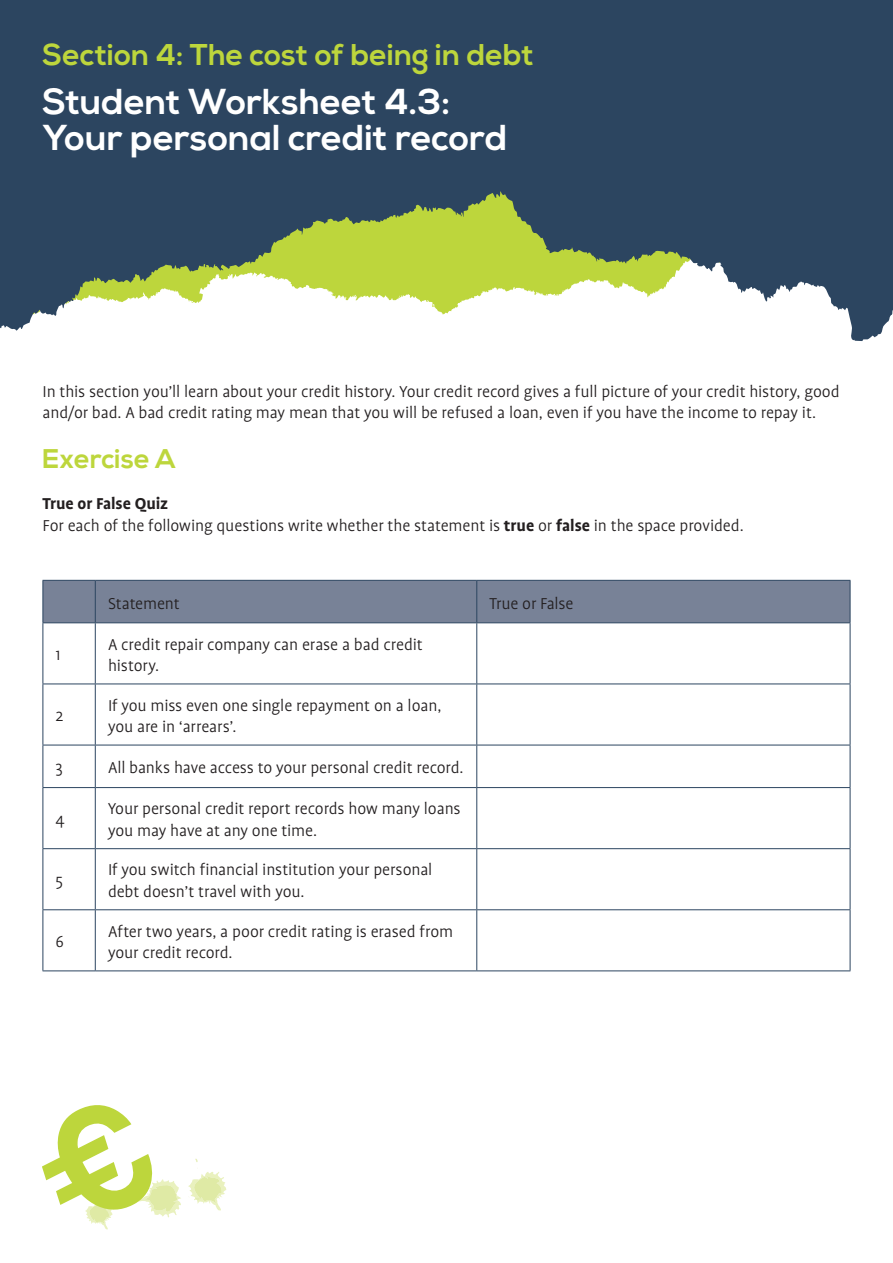
<style>
.page{position:relative;width:893px;height:1263px;background:#fff}
.page>*{position:absolute;margin:0;border:0;box-sizing:border-box;transform-origin:0 0}
.t1{font:700 36px/36px "Nexa";color:#fff}
.t2{font:700 30px "Nexa";letter-spacing:.005em;color:#bdd63c}
.t3{font:700 27px "Nexa";color:#bdd63c}
.t4{font:300 18px/21.6px "Profile";letter-spacing:-.01em;color:#231f20}
.s1{font-weight:700}
</style>
<div class="page">
<svg style="left:0;top:0;width:893px;height:341px;background:#566c72"></svg>
<div style="left:44px;top:581px;width:806px;height:41px;background:#788297"></div>
<hr style="left:43px;top:581px;width:1px;height:41px;background:#2c4560">
<hr style="left:43px;top:580px;width:52px;height:1px;background:#2c4560">
<hr style="left:95px;top:581px;width:1px;height:41px;background:#2c4560">
<hr style="left:95px;top:580px;width:382px;height:1px;background:#2c4560">
<hr style="left:477px;top:580px;width:373px;height:1px;background:#2c4560">
<hr style="left:476px;top:581px;width:1px;height:41px;background:#2c4560">
<hr style="left:850px;top:581px;width:1px;height:41px;background:#2c4560">
<hr style="left:43px;top:623px;width:1px;height:60px;background:#2c4560">
<hr style="left:43px;top:684px;width:1px;height:61px;background:#2c4560">
<hr style="left:43px;top:745px;width:1px;height:42px;background:#2c4560">
<hr style="left:43px;top:788px;width:1px;height:60px;background:#2c4560">
<hr style="left:43px;top:849px;width:1px;height:60px;background:#2c4560">
<hr style="left:43px;top:622px;width:52px;height:1px;background:#2c4560">
<hr style="left:95px;top:622px;width:382px;height:1px;background:#2c4560">
<hr style="left:477px;top:622px;width:373px;height:1px;background:#2c4560">
<hr style="left:95px;top:623px;width:1px;height:60px;background:#2c4560">
<hr style="left:476px;top:623px;width:1px;height:60px;background:#2c4560">
<hr style="left:850px;top:623px;width:1px;height:60px;background:#2c4560">
<hr style="left:95px;top:684px;width:1px;height:61px;background:#2c4560">
<hr style="left:476px;top:684px;width:1px;height:61px;background:#2c4560">
<hr style="left:850px;top:684px;width:1px;height:61px;background:#2c4560">
<hr style="left:95px;top:745px;width:1px;height:42px;background:#2c4560">
<hr style="left:476px;top:745px;width:1px;height:42px;background:#2c4560">
<hr style="left:850px;top:745px;width:1px;height:42px;background:#2c4560">
<hr style="left:95px;top:788px;width:1px;height:60px;background:#2c4560">
<hr style="left:476px;top:788px;width:1px;height:60px;background:#2c4560">
<hr style="left:850px;top:788px;width:1px;height:60px;background:#2c4560">
<hr style="left:95px;top:849px;width:1px;height:60px;background:#2c4560">
<hr style="left:476px;top:849px;width:1px;height:60px;background:#2c4560">
<hr style="left:850px;top:849px;width:1px;height:60px;background:#2c4560">
<hr style="left:43px;top:683px;width:52px;height:1px;background:#2c4560">
<hr style="left:95px;top:683px;width:382px;height:1px;background:#2c4560">
<hr style="left:477px;top:683px;width:373px;height:1px;background:#2c4560">
<hr style="left:43px;top:745px;width:52px;height:1px;background:#2c4560">
<hr style="left:95px;top:745px;width:382px;height:1px;background:#2c4560">
<hr style="left:477px;top:745px;width:373px;height:1px;background:#2c4560">
<hr style="left:43px;top:787px;width:52px;height:1px;background:#2c4560">
<hr style="left:95px;top:787px;width:382px;height:1px;background:#2c4560">
<hr style="left:477px;top:787px;width:373px;height:1px;background:#2c4560">
<hr style="left:43px;top:848px;width:52px;height:1px;background:#2c4560">
<hr style="left:95px;top:848px;width:382px;height:1px;background:#2c4560">
<hr style="left:477px;top:848px;width:373px;height:1px;background:#2c4560">
<hr style="left:43px;top:910px;width:1px;height:60px;background:#2c4560">
<hr style="left:43px;top:909px;width:52px;height:1px;background:#2c4560">
<hr style="left:43px;top:970px;width:52px;height:1px;background:#2c4560">
<hr style="left:95px;top:910px;width:1px;height:60px;background:#2c4560">
<hr style="left:95px;top:909px;width:382px;height:1px;background:#2c4560">
<hr style="left:477px;top:909px;width:373px;height:1px;background:#2c4560">
<hr style="left:476px;top:910px;width:1px;height:60px;background:#2c4560">
<hr style="left:850px;top:910px;width:1px;height:60px;background:#2c4560">
<hr style="left:95px;top:970px;width:382px;height:1px;background:#2c4560">
<hr style="left:477px;top:970px;width:373px;height:1px;background:#2c4560">
<svg style="left:188px;top:1159px;width:38px;height:51px"></svg>
<svg style="left:43px;top:1105px;width:138px;height:124px"></svg>
<h2 class="t2" style="left:43px;top:37px;width:493px">Section 4: The cost of being in debt</h2>
<h1 class="t1" style="left:43px;top:85px;width:466px">Student Worksheet 4.3:<br>Your personal credit record</h1>
<p class="t4" style="left:43px;top:381px;width:799px">In this section you’ll learn about your credit history. Your credit record gives a full picture of your credit history, good and/or bad. A bad credit rating may mean that you will be refused a loan, even if you have the income to repay it.</p>
<h3 class="t3" style="left:43px;top:443px;width:135px">Exercise A</h3>
<p class="t4" style="left:43px;top:493px;width:703px"><span class="s1">True or False Quiz<br></span>For each of the following questions write whether the statement is <span class="s1">true</span> or <span class="s1">false</span> in the space provided.</p>
<p class="t4" style="left:56px;top:644px;width:7px">1</p>
<p class="t4" style="left:56px;top:705px;width:9px">2</p>
<p class="t4" style="left:108px;top:592px;width:73px">Statement</p>
<p class="t4" style="left:490px;top:592px;width:85px">True or False</p>
<p class="t4" style="left:108px;top:633px;width:316px">A credit repair company can erase a bad credit history.</p>
<p class="t4" style="left:108px;top:694px;width:335px">If you miss even one single repayment on a loan, you are in ‘arrears’.</p>
<p class="t4" style="left:56px;top:757px;width:9px">3</p>
<p class="t4" style="left:108px;top:757px;width:357px">All banks have access to your personal credit record.</p>
<p class="t4" style="left:56px;top:809px;width:11px">4</p>
<p class="t4" style="left:108px;top:798px;width:354px">Your personal credit report records how many loans you may have at any one time.</p>
<p class="t4" style="left:56px;top:870px;width:9px">5</p>
<p class="t4" style="left:108px;top:859px;width:326px">If you switch financial institution your personal debt doesn’t travel with you.</p>
<p class="t4" style="left:56px;top:931px;width:10px">6</p>
<p class="t4" style="left:108px;top:920px;width:347px">After two years, a poor credit rating is erased from your credit record.</p>
</div>
